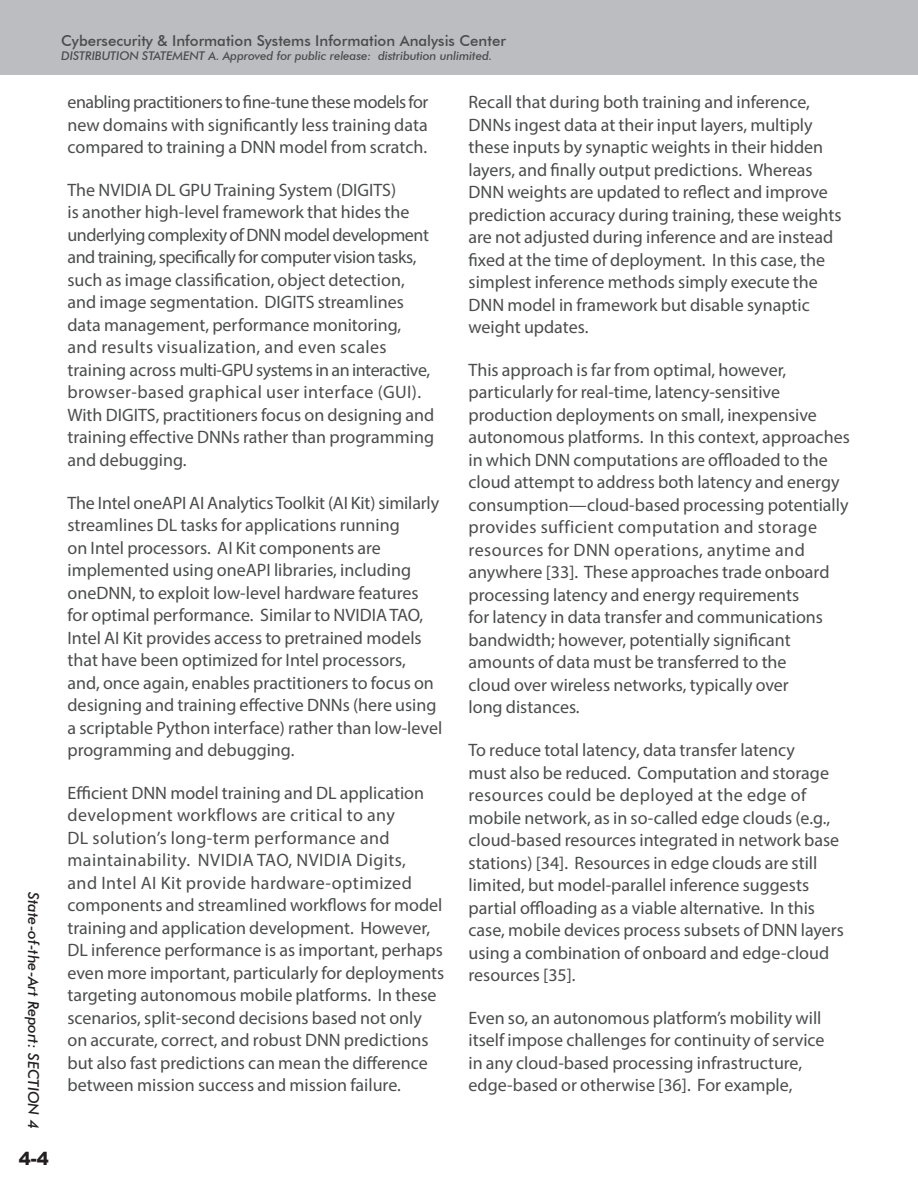
<style>
.page{position:relative;width:918px;height:1188px;background:#fff}
.page>*{position:absolute;margin:0;border:0;box-sizing:border-box;transform-origin:0 0}
.Copy{font:18px/22.5px "Myriad Pro";color:#4b4c4d}
.t1{font:900 18px "Arial";color:#231f20}
.t2{font:500 15px "Futura BT";color:#4b4c4d}
.t3{font:italic 500 15px "Futura BT";color:#231f20}
.t4{font:italic 500 12px "Futura BT";letter-spacing:-.01em;color:#4b4c4d}
</style>
<div class="page">
<div style="left:0;top:0;width:918px;height:74px;background:#bcbdc0"></div>
<p class="t3" style="left:43px;top:892px;width:238px;rotate:90deg">State-of-the-Art Report: SECTION 4</p>
<p class="t1" style="left:19px;top:1145px;width:32px">4-4</p>
<p class="t2" style="left:61px;top:32px;width:446px">Cybersecurity &amp; Information Systems Information Analysis Center</p>
<p class="t4" style="left:61px;top:48px;width:433px">DISTRIBUTION STATEMENT A. Approved for public release: distribution unlimited.</p>
<p class="Copy" style="left:68px;top:90px;width:363px;text-align:justify">enabling practitioners to fine-tune these models for new domains with significantly less training data compared to training a DNN model from scratch.</p>
<p class="Copy" style="left:68px;top:178px;width:368px">The NVIDIA DL GPU Training System (DIGITS)<br>is another high-level framework that hides the underlying complexity of DNN model development and training, specifically for computer vision tasks, such as image classification, object detection, and image segmentation. DIGITS streamlines data management, performance monitoring, and results visualization, and even scales training across multi-GPU systems in an interactive, browser-based graphical user interface (GUI).<br>With DIGITS, practitioners focus on designing and training effective DNNs rather than programming and debugging.</p>
<p class="Copy" style="left:68px;top:491px;width:376px">The Intel oneAPI AI Analytics Toolkit (AI Kit) similarly streamlines DL tasks for applications running<br>on Intel processors. AI Kit components are implemented using oneAPI libraries, including oneDNN, to exploit low-level hardware features for optimal performance. Similar to NVIDIA TAO, Intel AI Kit provides access to pretrained models that have been optimized for Intel processors, and, once again, enables practitioners to focus on designing and training effective DNNs (here using a scriptable Python interface) rather than low-level programming and debugging.</p>
<p class="Copy" style="left:68px;top:781px;width:378px">Efficient DNN model training and DL application development workflows are critical to any<br>DL solution’s long-term performance and maintainability. NVIDIA TAO, NVIDIA Digits,<br>and Intel AI Kit provide hardware-optimized components and streamlined workflows for model training and application development. However, DL inference performance is as important, perhaps even more important, particularly for deployments targeting autonomous mobile platforms. In these scenarios, split-second decisions based not only on accurate, correct, and robust DNN predictions but also fast predictions can mean the difference between mission success and mission failure.</p>
<p class="Copy" style="left:469px;top:90px;width:374px">Recall that during both training and inference, DNNs ingest data at their input layers, multiply these inputs by synaptic weights in their hidden layers, and finally output predictions. Whereas DNN weights are updated to reflect and improve prediction accuracy during training, these weights are not adjusted during inference and are instead fixed at the time of deployment. In this case, the simplest inference methods simply execute the DNN model in framework but disable synaptic weight updates.</p>
<p class="Copy" style="left:469px;top:358px;width:383px">This approach is far from optimal, however, particularly for real-time, latency-sensitive production deployments on small, inexpensive autonomous platforms. In this context, approaches in which DNN computations are offloaded to the cloud attempt to address both latency and energy consumption—cloud-based processing potentially provides sufficient computation and storage resources for DNN operations, anytime and anywhere [33]. These approaches trade onboard processing latency and energy requirements<br>for latency in data transfer and communications bandwidth; however, potentially significant amounts of data must be transferred to the<br>cloud over wireless networks, typically over<br>long distances.</p>
<p class="Copy" style="left:469px;top:738px;width:377px">To reduce total latency, data transfer latency<br>must also be reduced. Computation and storage resources could be deployed at the edge of mobile network, as in so-called edge clouds (e.g., cloud-based resources integrated in network base stations) [34]. Resources in edge clouds are still limited, but model-parallel inference suggests partial offloading as a viable alternative. In this case, mobile devices process subsets of DNN layers using a combination of onboard and edge-cloud resources [35].</p>
<p class="Copy" style="left:469px;top:1006px;width:358px">Even so, an autonomous platform’s mobility will itself impose challenges for continuity of service in any cloud-based processing infrastructure, edge-based or otherwise [36]. For example,</p>
</div>
